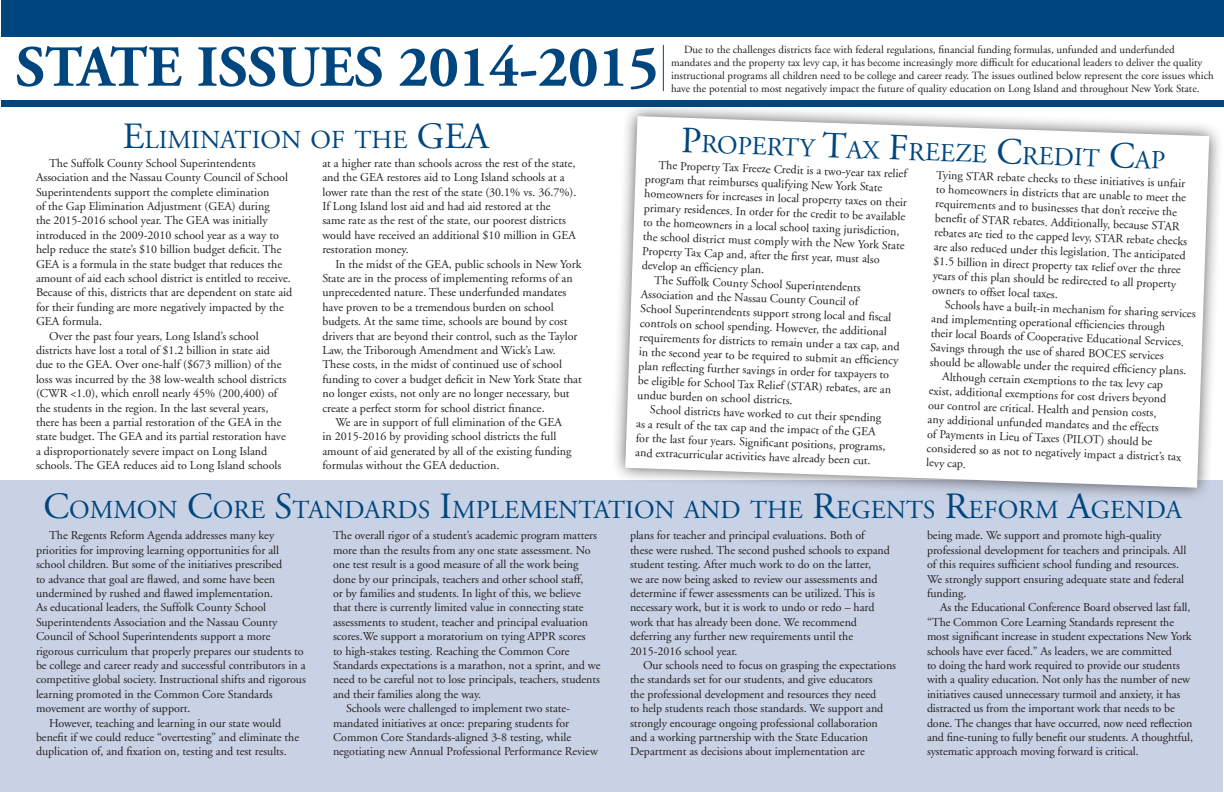
<style>
.page{position:relative;width:1224px;height:792px;background:#fff}
.page>*{position:absolute;margin:0;border:0;box-sizing:border-box;transform-origin:0 0}
.t1{font:700 58px "Adobe Garamond";color:#00467e}
.t2{font:25.9px "Adobe Garamond";color:#00467e}
.t3{font:12px/14.4px "Adobe Garamond";letter-spacing:-.005em;color:#231f20}
.t4{font:11px/13.2px "Adobe Garamond";color:#231f20}
.s1{font-size:37px}
</style>
<div class="page">
<div style="left:0;top:480px;width:1224px;height:312px;background:#c9d2e4"></div>
<div style="left:1px;top:0;width:1223px;height:36px;background:#00467e"></div>
<div style="left:1px;top:100px;width:1223px;height:6px;background:#00467e"></div>
<div style="left:610px;top:101px;width:614px;height:401px;background:#231f20;opacity:.75"></div>
<svg style="left:625px;top:116px;width:584px;height:372px"></svg>
<hr style="left:663px;top:45px;width:1px;height:46px;background:#00467e">
<p class="t1" style="left:16px;top:36px;width:645px">STATE ISSUES 2014-2015</p>
<p class="t4" style="left:671px;top:43px;width:544px;text-indent:13px">Due to the challenges districts face with federal regulations, financial funding formulas, unfunded and underfunded mandates and the property tax levy cap, it has become increasingly more difficult for educational leaders to deliver the quality instructional programs all children need to be college and career ready. The issues outlined below represent the core issues which</p>
<p class="t4" style="left:671px;top:83px;width:530px">have the potential to most negatively impact the future of quality education on Long Island and throughout New York State.</p>
<p class="t2" style="left:123px;top:126px;width:319px"><span class="s1">E</span>LIMINATION OF THE <span class="s1">GEA</span></p>
<p class="t3" style="left:36px;top:156px;width:258px;text-indent:13px">The Suffolk County School Superintendents Association and the Nassau County Council of School Superintendents support the complete elimination<br>of the Gap Elimination Adjustment (GEA) during<br>the 2015-2016 school year. The GEA was initially introduced in the 2009-2010 school year as a way to help reduce the state’s $10 billion budget deficit. The GEA is a formula in the state budget that reduces the amount of aid each school district is entitled to receive.<br>Because of this, districts that are dependent on state aid for their funding are more negatively impacted by the GEA formula.</p>
<p class="t3" style="left:36px;top:329px;width:252px;text-indent:13px">Over the past four years, Long Island’s school districts have lost a total of $1.2 billion in state aid due to the GEA. Over one-half ($673 million) of the loss was incurred by the 38 low-wealth school districts (CWR &lt;1.0), which enroll nearly 45% (200,400) of the students in the region. In the last several years, there has been a partial restoration of the GEA in the state budget. The GEA and its partial restoration have a disproportionately severe impact on Long Island schools. The GEA reduces aid to Long Island schools</p>
<p class="t3" style="left:322px;top:156px;width:256px">at a higher rate than schools across the rest of the state, and the GEA restores aid to Long Island schools at a lower rate than the rest of the state (30.1% vs. 36.7%).<br>If Long Island lost aid and had aid restored at the same rate as the rest of the state, our poorest districts would have received an additional $10 million in GEA restoration money.</p>
<p class="t3" style="left:322px;top:257px;width:261px;text-indent:13px">In the midst of the GEA, public schools in New York State are in the process of implementing reforms of an unprecedented nature. These underfunded mandates have proven to be a tremendous burden on school budgets. At the same time, schools are bound by cost drivers that are beyond their control, such as the Taylor Law, the Triborough Amendment and Wick’s Law.<br>These costs, in the midst of continued use of school funding to cover a budget deficit in New York State that no longer exists, not only are no longer necessary, but create a perfect storm for school district finance.</p>
<p class="t3" style="left:322px;top:415px;width:251px;text-indent:13px">We are in support of full elimination of the GEA in 2015-2016 by providing school districts the full amount of aid generated by all of the existing funding formulas without the GEA deduction.</p>
<p class="t2" style="left:682px;top:130px;width:486px;rotate:2deg"><span class="s1">P</span>ROPERTY <span class="s1">T</span>AX <span class="s1">F</span>REEZE <span class="s1">C</span>REDIT <span class="s1">C</span>AP</p>
<p class="t3" style="left:645px;top:172px;width:264px;rotate:2deg">program that reimburses qualifying New York State homeowners for increases in local property taxes on their primary residences. In order for the credit to be available to the homeowners in a local school taxing jurisdiction, the school district must comply with the New York State Property Tax Cap and, after the fi rst year, must also develop an effi ciency plan.</p>
<p class="t3" style="left:642px;top:273px;width:262px;text-indent:13px;rotate:2deg">The Suffolk County School Superintendents Association and the Nassau County Council of<br>School Superintendents support strong local and fi scal controls on school spending. However, the additional requirements for districts to remain under a tax cap, and in the second year to be required to submit an effi ciency plan refl ecting further savings in order for taxpayers to be eligible for School Tax Relief (STAR) rebates, are an undue burden on school districts.</p>
<p class="t3" style="left:637px;top:402px;width:251px;text-indent:13px;rotate:2deg">School districts have worked to cut their spending as a result of the tax cap and the impact of the GEA for the last four years. Signifi cant positions, programs, and extracurricular activities have already been cut.</p>
<p class="t3" style="left:659px;top:158px;width:250px;rotate:2deg">The Property Tax Freeze Credit is a two-year tax relief</p>
<p class="t3" style="left:937px;top:168px;width:255px;rotate:2deg">Tying STAR rebate checks to these initiatives is unfair to homeowners in districts that are unable to meet the requirements and to businesses that don’t receive the benefi t of STAR rebates. Additionally, because STAR rebates are tied to the capped levy, STAR rebate checks are also reduced under this legislation. The anticipated $1.5 billion in direct property tax relief over the three years of this plan should be redirected to all property owners to offset local taxes.</p>
<p class="t3" style="left:932px;top:297px;width:266px;text-indent:13px;rotate:2deg">Schools have a built-in mechanism for sharing services and implementing operational effi ciencies through<br>their local Boards of Cooperative Educational Services.<br>Savings through the use of shared BOCES services should be allowable under the required effi ciency plans.</p>
<p class="t3" style="left:930px;top:369px;width:256px;text-indent:13px;rotate:2deg">Although certain exemptions to the tax levy cap exist, additional exemptions for cost drivers beyond our control are critical. Health and pension costs,<br>any additional unfunded mandates and the effects<br>of Payments in Lieu of Taxes (PILOT) should be considered so as not to negatively impact a district’s tax levy cap.</p>
<p class="t2" style="left:43px;top:496px;width:1140px"><span class="s1">C</span>OMMON <span class="s1">C</span>ORE <span class="s1">S</span>TANDARDS <span class="s1">I</span>MPLEMENTATION AND THE <span class="s1">R</span>EGENTS <span class="s1">R</span>EFORM <span class="s1">A</span>GENDA</p>
<p class="t3" style="left:36px;top:529px;width:271px;text-indent:13px">The Regents Reform Agenda addresses many key priorities for improving learning opportunities for all school children. But some of the initiatives prescribed<br>to advance that goal are flawed, and some have been undermined by rushed and flawed implementation.<br>As educational leaders, the Suffolk County School Superintendents Association and the Nassau County Council of School Superintendents support a more rigorous curriculum that properly prepares our students to be college and career ready and successful contributors in a competitive global society. Instructional shifts and rigorous learning promoted in the Common Core Standards movement are worthy of support.</p>
<p class="t3" style="left:36px;top:716px;width:265px;text-indent:13px">However, teaching and learning in our state would benefit if we could reduce “overtesting” and eliminate the duplication of, and fixation on, testing and test results.</p>
<p class="t3" style="left:333px;top:529px;width:269px">The overall rigor of a student’s academic program matters more than the results from any one state assessment. No one test result is a good measure of all the work being done by our principals, teachers and other school staff,<br>or by families and students. In light of this, we believe that there is currently limited value in connecting state assessments to student, teacher and principal evaluation scores.We support a moratorium on tying APPR scores<br>to high-stakes testing. Reaching the Common Core Standards expectations is a marathon, not a sprint, and we need to be careful not to lose principals, teachers, students and their families along the way.</p>
<p class="t3" style="left:333px;top:701px;width:266px;text-indent:13px">Schools were challenged to implement two state&shy;mandated initiatives at once: preparing students for Common Core Standards-aligned 3-8 testing, while negotiating new Annual Professional Performance Review</p>
<p class="t3" style="left:630px;top:529px;width:261px">plans for teacher and principal evaluations. Both of these were rushed. The second pushed schools to expand student testing. After much work to do on the latter,<br>we are now being asked to review our assessments and determine if fewer assessments can be utilized. This is necessary work, but it is work to undo or redo – hard work that has already been done. We recommend deferring any further new requirements until the 2015-2016 school year.</p>
<p class="t3" style="left:630px;top:658px;width:268px;text-indent:13px">Our schools need to focus on grasping the expectations the standards set for our students, and give educators<br>the professional development and resources they need<br>to help students reach those standards. We support and strongly encourage ongoing professional collaboration and a working partnership with the State Education Department as decisions about implementation are</p>
<p class="t3" style="left:927px;top:529px;width:261px">being made. We support and promote high-quality professional development for teachers and principals. All of this requires sufficient school funding and resources.<br>We strongly support ensuring adequate state and federal funding.</p>
<p class="t3" style="left:927px;top:601px;width:268px;text-indent:13px">As the Educational Conference Board observed last fall, “The Common Core Learning Standards represent the most significant increase in student expectations New York schools have ever faced.” As leaders, we are committed<br>to doing the hard work required to provide our students with a quality education. Not only has the number of new initiatives caused unnecessary turmoil and anxiety, it has distracted us from the important work that needs to be done. The changes that have occurred, now need reflection and fine-tuning to fully benefit our students. A thoughtful, systematic approach moving forward is critical.</p>
</div>
